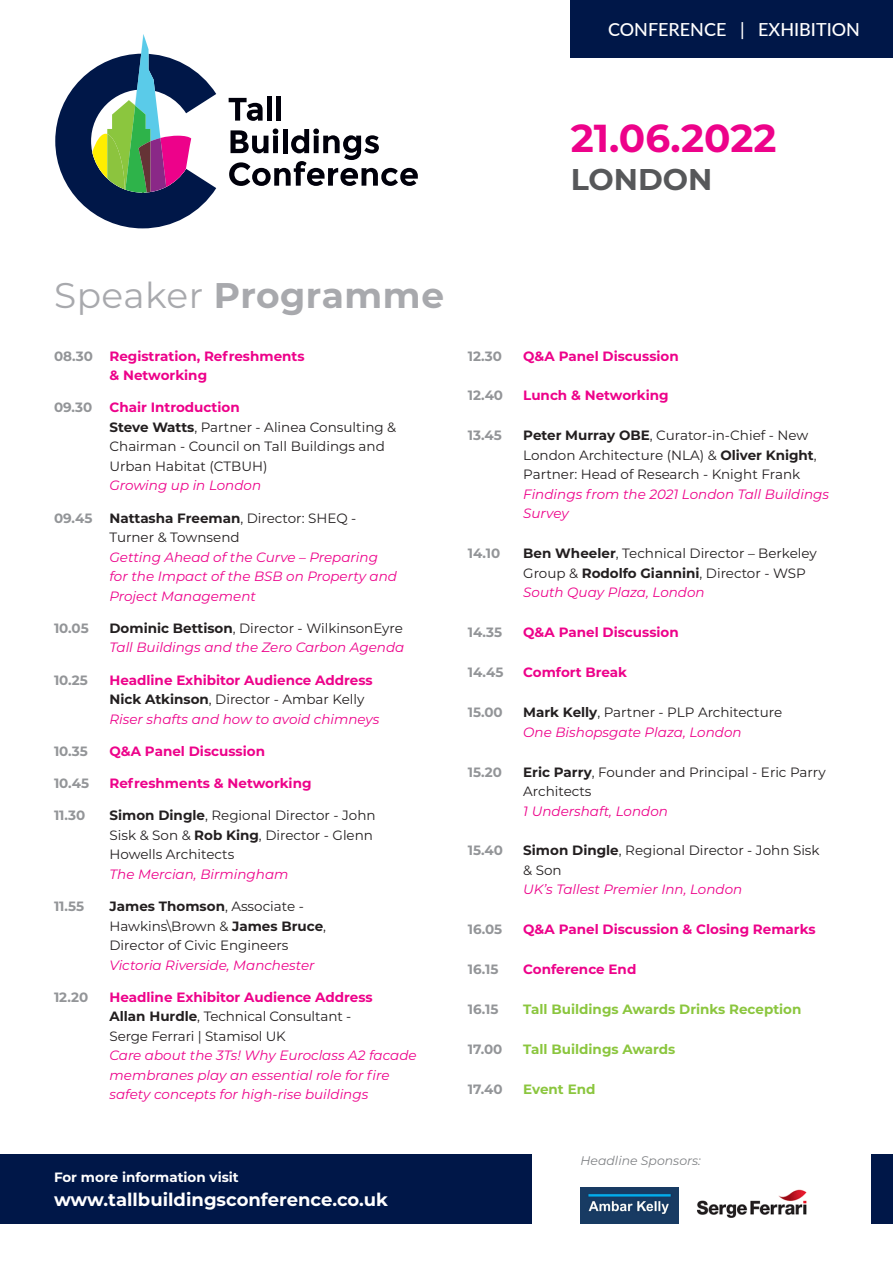
<style>
.page{position:relative;width:893px;height:1263px;background:#fff}
.page>*{position:absolute;margin:0;border:0;box-sizing:border-box;transform-origin:0 0}
.t1{font:700 39px "Montserrat";color:#ed028a}
.t2{font:700 35.7px "Montserrat";letter-spacing:.015em;color:#a8a9ad}
.t3{font:700 30px "Montserrat";color:#57585a}
.t4{font:700 18px "Montserrat";color:#fff}
.t5{font:500 18px "Lato";color:#fff}
.t6{font:13.5px/19.5px "Montserrat";color:#231f20}
.t7{font:italic 13.5px/19.5px "Montserrat";color:#ed028a}
.t8{font:700 13.5px/19.5px "Montserrat";color:#ed028a}
.t9{font:700 13.5px "Montserrat";color:#939598}
.t10{font:700 13.5px "Montserrat";color:#8bc63e}
.t11{font:700 13.5px "Montserrat";color:#fff}
.t12{font:italic 12.45px "Montserrat";color:#808285}
.s1{font-weight:400}
.s2{color:#939598}
.s3{font-weight:700;color:#ed028a}
.s4{font-weight:700}
.s5{font-style:italic;color:#ed028a}
.s6{font-weight:700;font-style:normal;color:#231f20}
.s7{font-style:normal;color:#231f20}
.s8{color:#231f20}
.s9{font-weight:400;color:#231f20}
.s10{font-weight:400;font-style:italic}
.s11{font-weight:700;font-style:normal}
</style>
<div class="page">
<div style="left:571px;top:0;width:322px;height:58px;background:#001748"></div>
<div style="left:0;top:1154px;width:531px;height:70px;background:#001748"></div>
<div style="left:872px;top:1154px;width:21px;height:70px;background:#001748"></div>
<svg style="left:55px;top:34px;width:161px;height:194px"></svg>
<svg style="left:229px;top:98px;width:34px;height:23px"></svg>
<div style="left:267px;top:96px;width:5px;height:25px;background:#00000b"></div>
<hr style="left:277px;top:96px;width:4px;height:25px;background:#00000b">
<svg style="left:229px;top:129px;width:189px;height:57px"></svg>
<img style="left:581px;top:1187px;width:97px;height:36px">
<img style="left:697px;top:1189px;width:110px;height:29px">
<p class="t5" style="left:608px;top:17px;width:253px">CONFERENCE | EXHIBITION</p>
<p class="t1" style="left:571px;top:110px;width:207px">21.06.2022</p>
<p class="t3" style="left:571px;top:157px;width:143px">LONDON</p>
<p class="t2" style="left:54px;top:270px;width:392px"><span class="s1">Speaker</span> Programme</p>
<p class="t8" style="left:109px;top:345px;width:197px;text-indent:-55px"><span class="s2">08.30</span> Registration, Refreshments &amp; Networking</p>
<p class="t9" style="left:54px;top:398px;width:40px">09.30</p>
<p class="t6" style="left:109px;top:397px;width:288px"><span class="s3">Chair Introduction<br></span><span class="s4">Steve Watts</span>, Partner - Alinea Consulting &amp;<br>Chairman - Council on Tall Buildings and<br>Urban Habitat (CTBUH)<br><span class="s5">Growing up in London</span></p>
<p class="t9" style="left:54px;top:508px;width:40px">09.45</p>
<p class="t7" style="left:109px;top:508px;width:289px"><span class="s6">Nattasha Freeman</span><span class="s7">, Director: SHEQ -<br>Turner &amp; Townsend<br></span>Getting Ahead of the Curve – Preparing for the Impact of the BSB on Property and<br>Project Management</p>
<p class="t9" style="left:54px;top:618px;width:36px">10.05</p>
<p class="t7" style="left:110px;top:618px;width:296px"><span class="s6">Dominic Bettison</span><span class="s7">, Director - WilkinsonEyre<br></span>Tall Buildings and the Zero Carbon Agenda</p>
<p class="t9" style="left:54px;top:670px;width:35px">10.25</p>
<p class="t8" style="left:109px;top:669px;width:271px">Headline Exhibitor Audience Address<br><span class="s8">Nick Atkinson</span><span class="s9">, Director - Ambar Kelly<br></span><span class="s10">Riser shafts and how to avoid chimneys</span></p>
<p class="t9" style="left:54px;top:741px;width:35px">10.35</p>
<p class="t8" style="left:110px;top:741px;width:157px">Q&amp;A Panel Discussion</p>
<p class="t9" style="left:54px;top:774px;width:37px">10.45</p>
<p class="t8" style="left:109px;top:773px;width:204px">Refreshments &amp; Networking</p>
<p class="t9" style="left:54px;top:806px;width:33px">11.30</p>
<p class="t6" style="left:109px;top:805px;width:268px"><span class="s4">Simon Dingle</span>, Regional Director - John<br>Sisk &amp; Son &amp; <span class="s4">Rob King</span>, Director - Glenn<br>Howells Architects<br><span class="s5">The Mercian, Birmingham</span></p>
<p class="t9" style="left:54px;top:897px;width:32px">11.55</p>
<p class="t6" style="left:109px;top:896px;width:218px"><span class="s4">James Thomson</span>, Associate -<br>Hawkins\Brown &amp; <span class="s4">James Bruce</span>,<br>Director of Civic Engineers<br><span class="s5">Victoria Riverside, Manchester</span></p>
<p class="t9" style="left:54px;top:987px;width:36px">12.20</p>
<p class="t7" style="left:109px;top:987px;width:309px"><span class="s11">Headline Exhibitor Audience Address<br></span><span class="s6">Allan Hurdle</span><span class="s7">, Technical Consultant -<br>Serge Ferrari | Stamisol UK<br></span>Care about the 3Ts! Why Euroclass A2 facade membranes play an essential role for fire safety concepts for high-rise buildings</p>
<p class="t11" style="left:54px;top:1168px;width:186px">For more information visit</p>
<p class="t4" style="left:54px;top:1187px;width:336px">www.tallbuildingsconference.co.uk</p>
<p class="t9" style="left:468px;top:346px;width:36px">12.30</p>
<p class="t8" style="left:523px;top:345px;width:157px">Q&amp;A Panel Discussion</p>
<p class="t9" style="left:468px;top:386px;width:37px">12.40</p>
<p class="t8" style="left:523px;top:385px;width:147px">Lunch &amp; Networking</p>
<p class="t9" style="left:468px;top:426px;width:36px">13.45</p>
<p class="t6" style="left:523px;top:425px;width:307px"><span class="s4">Peter Murray OBE</span>, Curator-in-Chief - New London Architecture (NLA) &amp; <span class="s4">Oliver Knight</span>, Partner: Head of Research - Knight Frank <span class="s5">Findings from the 2021 London Tall Buildings Survey</span></p>
<p class="t9" style="left:468px;top:544px;width:34px">14.10</p>
<p class="t6" style="left:523px;top:543px;width:295px"><span class="s4">Ben Wheeler</span>, Technical Director – Berkeley<br>Group &amp; <span class="s4">Rodolfo Giannini</span>, Director - WSP<br><span class="s5">South Quay Plaza, London</span></p>
<p class="t9" style="left:468px;top:623px;width:36px">14.35</p>
<p class="t8" style="left:523px;top:622px;width:157px">Q&amp;A Panel Discussion</p>
<p class="t9" style="left:468px;top:663px;width:37px">14.45</p>
<p class="t8" style="left:523px;top:662px;width:105px">Comfort Break</p>
<p class="t9" style="left:468px;top:702px;width:37px">15.00</p>
<p class="t7" style="left:523px;top:702px;width:260px"><span class="s6">Mark Kelly</span><span class="s7">, Partner - PLP Architecture<br></span>One Bishopsgate Plaza, London</p>
<p class="t9" style="left:468px;top:762px;width:36px">15.20</p>
<p class="t6" style="left:523px;top:761px;width:304px"><span class="s4">Eric Parry</span>, Founder and Principal - Eric Parry<br>Architects<br><span class="s5">1 Undershaft, London</span></p>
<p class="t9" style="left:468px;top:841px;width:37px">15.40</p>
<p class="t6" style="left:523px;top:840px;width:298px"><span class="s4">Simon Dingle</span>, Regional Director - John Sisk &amp; Son<br><span class="s5">UK’s Tallest Premier Inn, London</span></p>
<p class="t9" style="left:468px;top:920px;width:36px">16.05</p>
<p class="t8" style="left:523px;top:919px;width:294px">Q&amp;A Panel Discussion &amp; Closing Remarks</p>
<p class="t9" style="left:468px;top:960px;width:32px">16.15</p>
<p class="t8" style="left:523px;top:959px;width:115px">Conference End</p>
<p class="t9" style="left:468px;top:1000px;width:32px">16.15</p>
<p class="t10" style="left:523px;top:1000px;width:280px">Tall Buildings Awards Drinks Reception</p>
<p class="t9" style="left:468px;top:1039px;width:36px">17.00</p>
<p class="t10" style="left:523px;top:1039px;width:154px">Tall Buildings Awards</p>
<p class="t9" style="left:468px;top:1079px;width:37px">17.40</p>
<p class="t10" style="left:523px;top:1079px;width:74px">Event End</p>
<p class="t12" style="left:580px;top:1152px;width:122px">Headline Sponsors:</p>
</div>
